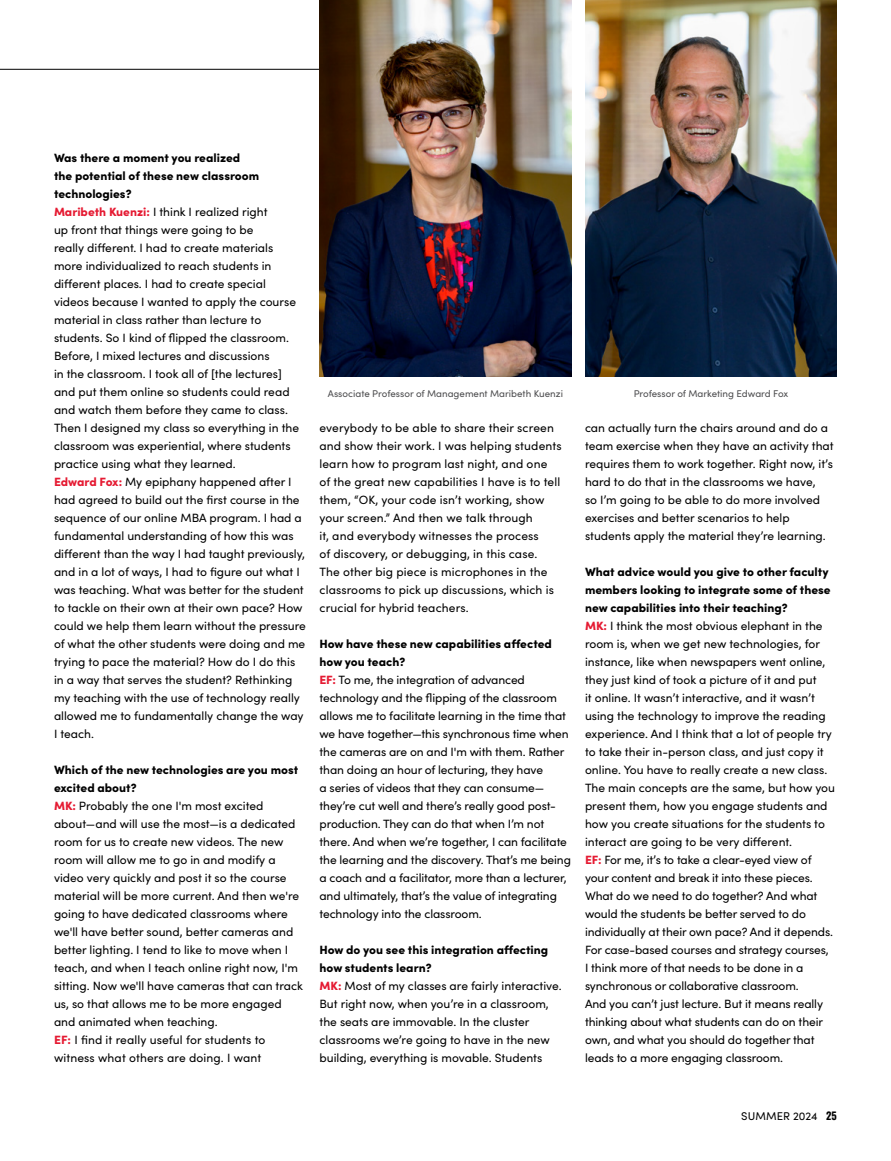
<style>
.page{position:relative;width:891px;height:1161px;background:#fff}
.page>*{position:absolute;margin:0;border:0;box-sizing:border-box;transform-origin:0 0}
.t1{font:12px/18px "Sofia Pro";color:#000}
.t2{font:11.25px "Sofia Pro";letter-spacing:.01em;color:#000}
.t3{font:9.75px "Sofia Pro";color:#4d4d4f}
.s1{font-weight:900}
.s2{font-weight:900;color:#e51a32}
.s3{font-family:"Oswald";font-weight:700;font-size:10.5px}
</style>
<div class="page">
<hr style="left:0;top:69px;width:837px;height:1px;background:#000">
<div style="left:487px;top:0;width:160px;height:277px;background:#fff"></div>
<img style="left:585px;top:0;width:252px;height:377px">
<img style="left:320px;top:0;width:251px;height:377px">
<p class="t1" style="left:54px;top:148px;width:254px"><span class="s1">Was there a moment you realized<br>the potential of these new classroom technologies?<br></span><span class="s2">Maribeth Kuenzi:</span> I think I realized right<br>up front that things were going to be<br>really different. I had to create materials<br>more individualized to reach students in different places. I had to create special<br>videos because I wanted to apply the course material in class rather than lecture to students. So I kind of flipped the classroom.<br>Before, I mixed lectures and discussions<br>in the classroom. I took all of [the lectures] and put them online so students could read and watch them before they came to class.<br>Then I designed my class so everything in the classroom was experiential, where students practice using what they learned.<br><span class="s2">Edward Fox:</span> My epiphany happened after I had agreed to build out the first course in the sequence of our online MBA program. I had a fundamental understanding of how this was different than the way I had taught previously, and in a lot of ways, I had to figure out what I was teaching. What was better for the student to tackle on their own at their own pace? How could we help them learn without the pressure of what the other students were doing and me trying to pace the material? How do I do this in a way that serves the student? Rethinking my teaching with the use of technology really allowed me to fundamentally change the way I teach.</p>
<p class="t1" style="left:54px;top:760px;width:251px"><span class="s1">Which of the new technologies are you most excited about?<br></span><span class="s2">MK:</span> Probably the one I'm most excited about—and will use the most—is a dedicated room for us to create new videos. The new room will allow me to go in and modify a video very quickly and post it so the course material will be more current. And then we're going to have dedicated classrooms where we'll have better sound, better cameras and better lighting. I tend to like to move when I teach, and when I teach online right now, I'm sitting. Now we'll have cameras that can track us, so that allows me to be more engaged and animated when teaching.<br><span class="s2">EF:</span> I find it really useful for students to witness what others are doing. I want</p>
<p class="t3" style="left:328px;top:387px;width:237px">Associate Professor of Management Maribeth Kuenzi</p>
<p class="t3" style="left:634px;top:387px;width:156px">Professor of Marketing Edward Fox</p>
<p class="t1" style="left:320px;top:418px;width:244px">everybody to be able to share their screen and show their work. I was helping students learn how to program last night, and one<br>of the great new capabilities I have is to tell them, “OK, your code isn’t working, show your screen.” And then we talk through<br>it, and everybody witnesses the process<br>of discovery, or debugging, in this case.<br>The other big piece is microphones in the classrooms to pick up discussions, which is crucial for hybrid teachers.</p>
<p class="t1" style="left:319px;top:634px;width:253px"><span class="s1">How have these new capabilities affected how you teach?<br></span><span class="s2">EF:</span> To me, the integration of advanced technology and the flipping of the classroom allows me to facilitate learning in the time that we have together—this synchronous time when the cameras are on and I'm with them. Rather than doing an hour of lecturing, they have<br>a series of videos that they can consume— they’re cut well and there’s really good post&shy;production. They can do that when I’m not there. And when we’re together, I can facilitate the learning and the discovery. That’s me being a coach and a facilitator, more than a lecturer, and ultimately, that’s the value of integrating technology into the classroom.</p>
<p class="t1" style="left:319px;top:940px;width:244px"><span class="s1">How do you see this integration affecting how students learn?<br></span><span class="s2">MK:</span> Most of my classes are fairly interactive.<br>But right now, when you’re in a classroom, the seats are immovable. In the cluster classrooms we’re going to have in the new building, everything is movable. Students</p>
<p class="t1" style="left:585px;top:418px;width:250px">can actually turn the chairs around and do a team exercise when they have an activity that requires them to work together. Right now, it’s hard to do that in the classrooms we have,<br>so I’m going to be able to do more involved exercises and better scenarios to help students apply the material they’re learning.</p>
<p class="t1" style="left:585px;top:562px;width:252px"><span class="s1">What advice would you give to other faculty members looking to integrate some of these new capabilities into their teaching?<br></span><span class="s2">MK:</span> I think the most obvious elephant in the room is, when we get new technologies, for instance, like when newspapers went online, they just kind of took a picture of it and put<br>it online. It wasn’t interactive, and it wasn’t using the technology to improve the reading experience. And I think that a lot of people try to take their in-person class, and just copy it online. You have to really create a new class.<br>The main concepts are the same, but how you present them, how you engage students and how you create situations for the students to interact are going to be very different.<br><span class="s2">EF:</span> For me, it’s to take a clear-eyed view of your content and break it into these pieces.<br>What do we need to do together? And what would the students be better served to do individually at their own pace? And it depends.<br>For case-based courses and strategy courses, I think more of that needs to be done in a synchronous or collaborative classroom.<br>And you can’t just lecture. But it means really thinking about what students can do on their own, and what you should do together that leads to a more engaging classroom.</p>
<p class="t2" style="left:741px;top:1107px;width:97px">SUMMER 2024 <span class="s3">25</span></p>
</div>
